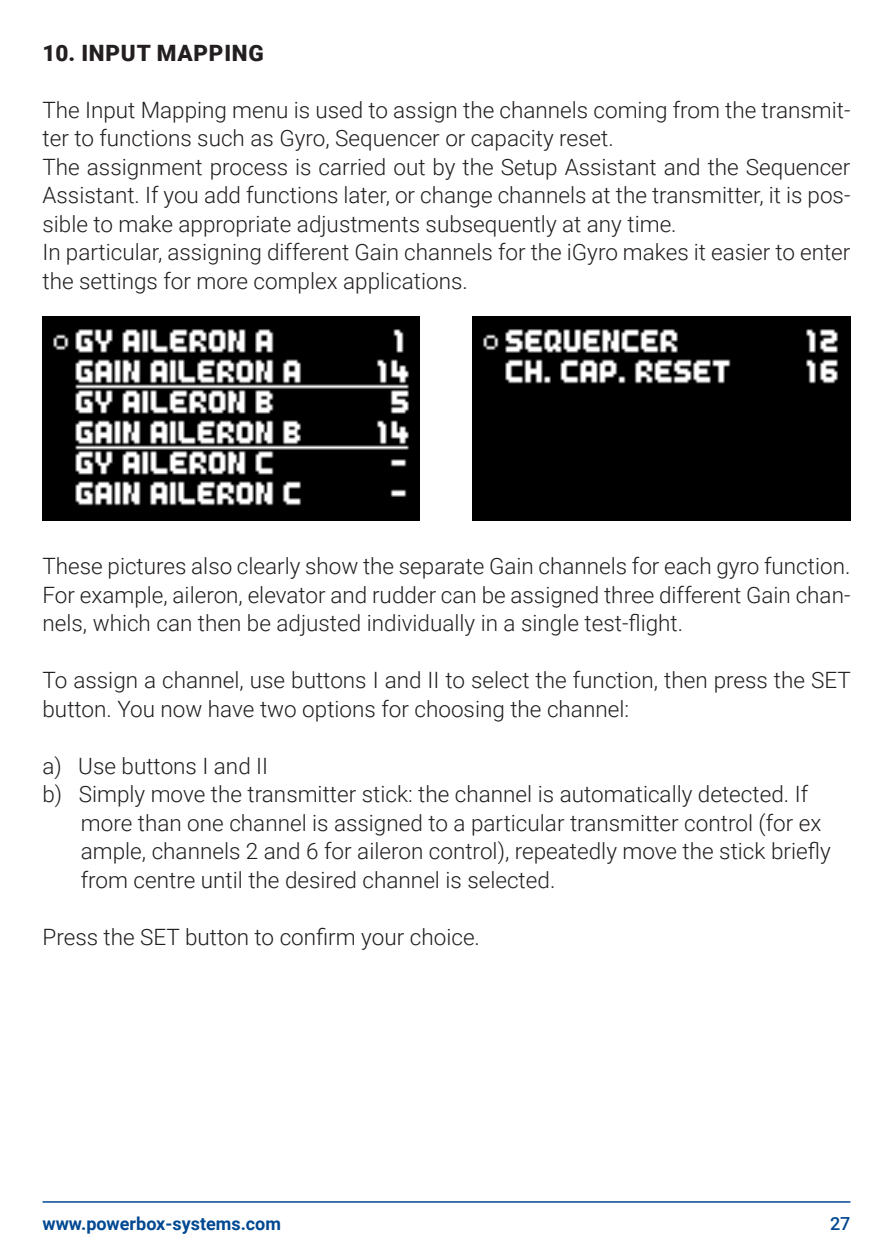
<style>
.page{position:relative;width:893px;height:1259px;background:#fff}
.page>*{position:absolute;margin:0;border:0;box-sizing:border-box;transform-origin:0 0}
.t1{font:300 22.5px/28.5px "Roboto";color:#231f20}
.t2{font:900 22.5px "Roboto";letter-spacing:.035em;color:#231f20}
.t3{font:700 18px "Roboto";color:#014892}
.t4{font:500 18px "Roboto";color:#014892}
</style>
<div class="page">
<hr style="left:43px;top:1201px;width:807px;height:1px;background:#014892">
<img style="left:43px;top:316px;width:376px;height:204px">
<img style="left:472px;top:317px;width:378px;height:204px">
<p class="t2" style="left:43px;top:37px;width:223px">10. INPUT MAPPING</p>
<p class="t1" style="left:43px;top:95px;width:809px">The Input Mapping menu is used to assign the channels coming from the transmit&shy;ter to functions such as Gyro, Sequencer or capacity reset.<br>The assignment process is carried out by the Setup Assistant and the Sequencer Assistant. If you add functions later, or change channels at the transmitter, it is pos&shy;sible to make appropriate adjustments subsequently at any time.<br>In particular, assigning different Gain channels for the iGyro makes it easier to enter the settings for more complex applications.</p>
<p class="t1" style="left:43px;top:551px;width:809px;text-align:justify">These pictures also clearly show the separate Gain channels for each gyro function.<br>For example, aileron, elevator and rudder can be assigned three different Gain chan&shy;nels, which can then be adjusted individually in a single test-flight.</p>
<p class="t1" style="left:43px;top:665px;width:810px">To assign a channel, use buttons I and II to select the function, then press the SET button. You now have two options for choosing the channel:</p>
<p class="t1" style="left:43px;top:750px;width:227px">a) Use buttons I and II</p>
<p class="t1" style="left:43px;top:779px;width:767px">b) Simply move the transmitter stick: the channel is automatically detected. If</p>
<p class="t1" style="left:81px;top:807px;width:742px">more than one channel is assigned to a particular transmitter control (for ex</p>
<p class="t1" style="left:81px;top:836px;width:751px">ample, channels 2 and 6 for aileron control), repeatedly move the stick briefly</p>
<p class="t1" style="left:81px;top:864px;width:476px">from centre until the desired channel is selected.</p>
<p class="t1" style="left:43px;top:921px;width:439px">Press the SET button to confirm your choice.</p>
<p class="t3" style="left:43px;top:1210px;width:240px">www.powerbox-systems.com</p>
<p class="t4" style="left:830px;top:1210px;width:22px">27</p>
</div>
